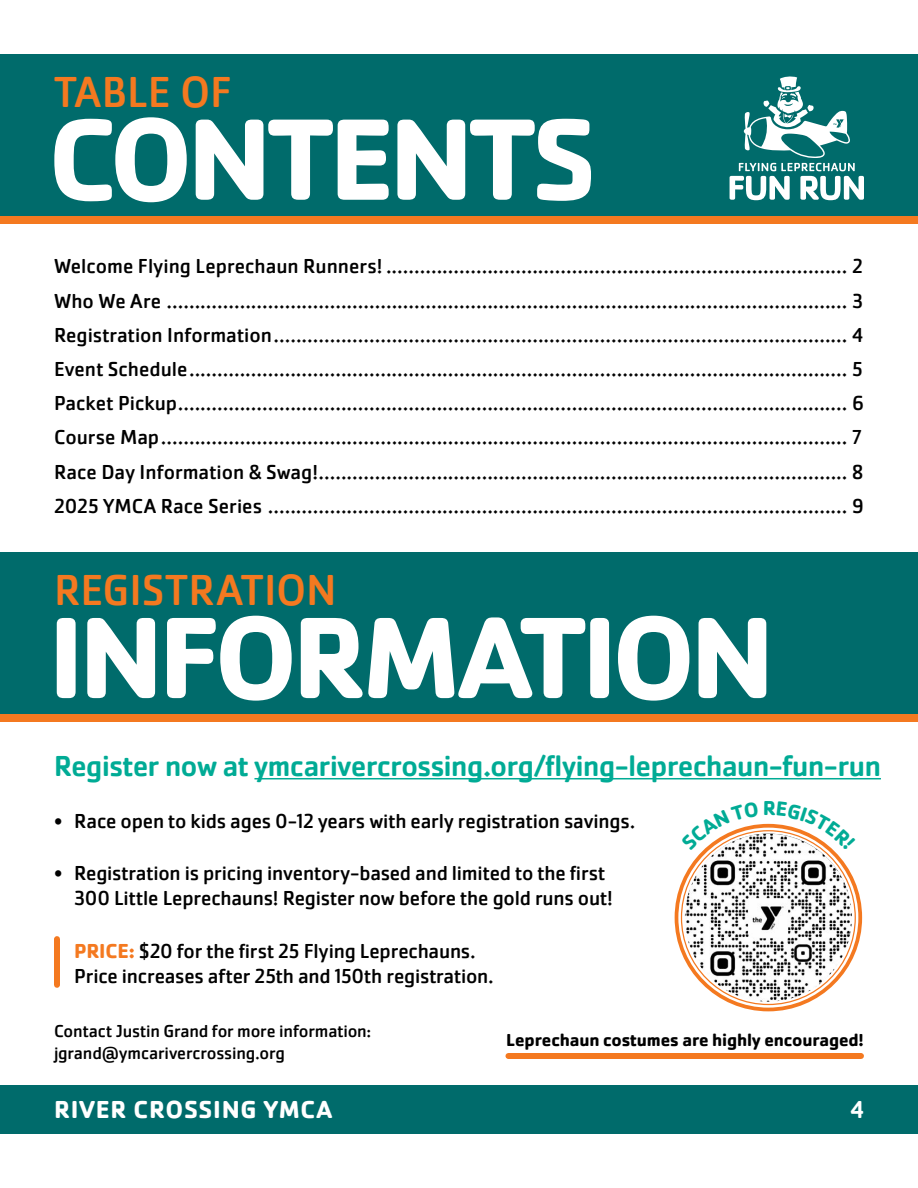
<style>
.page{position:relative;width:918px;height:1188px;background:#fff}
.page>*{position:absolute;margin:0;border:0;box-sizing:border-box;transform-origin:0 0}
.t1{font:700 120px "Cachet Pro";letter-spacing:-.05em;color:#fff}
.t2{font:45px "Cachet Pro";letter-spacing:-.005em;color:#f47920}
.t3{font:500 30px "Cachet Pro";letter-spacing:-.01em;color:#00ab95}
.t4{font:700 25.5px "Cachet Pro";letter-spacing:.03em;color:#fff}
.t5{font:500 25.5px "Cachet Pro";color:#fff}
.t6{font:21px/34.2px "Cachet Pro";letter-spacing:-.01em;color:#000}
.t7{font:18px/22.5px "Cachet Pro";letter-spacing:-.01em;color:#000}
.t8{font:700 18px "Cachet Pro";letter-spacing:-.005em;color:#000}
.s1{font-weight:700;color:#f47920}
</style>
<div class="page">
<div style="left:0;top:54px;width:918px;height:169px;background:#006b6b"></div>
<div style="left:0;top:1085px;width:918px;height:49px;background:#006b6b"></div>
<div style="left:0;top:216px;width:918px;height:8px;background:#f47920"></div>
<svg style="left:730px;top:76px;width:134px;height:124px"></svg>
<div style="left:0;top:552px;width:918px;height:165px;background:#006b6b"></div>
<div style="left:0;top:714px;width:918px;height:8px;background:#f47920"></div>
<hr style="left:254px;top:778px;width:627px;height:1px;background:#00ab95">
<img style="left:680px;top:851px;width:171px;height:150px">
<div style="left:676px;top:825px;width:185px;height:186px;border:9px solid #fff;border-radius:88px"></div>
<div style="left:54px;top:939px;width:6px;height:46px;background:#f47920"></div>
<div style="left:508px;top:1053px;width:353px;height:6px;background:#f47920"></div>
<svg style="left:702px;top:823px;width:133px;height:28px"></svg>
<h2 class="t2" style="left:54px;top:66px;width:180px">TABLE OF</h2>
<h1 class="t1" style="left:48px;top:85px;width:550px">CONTENTS</h1>
<p class="t6" style="left:54px;top:250px;width:811px;text-align:justify">Welcome Flying Leprechaun Runners! .................................................................................. 2<br>Who We Are ......................................................................................................................... 3<br>Registration Information...................................................................................................... 4<br>Event Schedule..................................................................................................................... 5<br>Packet Pickup....................................................................................................................... 6<br>Course Map.......................................................................................................................... 7<br>Race Day Information &amp; Swag!.............................................................................................. 8<br>2025 YMCA Race Series ....................................................................................................... 9</p>
<h2 class="t2" style="left:54px;top:564px;width:284px">REGISTRATION</h2>
<h1 class="t1" style="left:48px;top:583px;width:729px">INFORMATION</h1>
<h3 class="t3" style="left:54px;top:748px;width:828px">Register now at ymcarivercrossing.org/flying-leprechaun-fun-run</h3>
<p class="t6" style="left:54px;top:804px;width:583px">• Race open to kids ages 0-12 years with early registration savings.</p>
<p class="t6" style="left:74px;top:861px;width:540px;line-height:25.2px;text-indent:-20px">• Registration is pricing inventory-based and limited to the first<br>300 Little Leprechauns! Register now before the gold runs out!</p>
<p class="t6" style="left:74px;top:938px;width:421px;line-height:25.2px"><span class="s1">PRICE:</span> $20 for the first 25 Flying Leprechauns.<br>Price increases after 25th and 150th registration.</p>
<p class="t7" style="left:54px;top:1020px;width:319px">Contact Justin Grand for more information: jgrand@ymcarivercrossing.org</p>
<p class="t8" style="left:506px;top:1029px;width:359px">Leprechaun costumes are highly encouraged!</p>
<p class="t4" style="left:54px;top:1094px;width:280px">RIVER CROSSING YMCA</p>
<p class="t5" style="left:851px;top:1095px;width:15px">4</p>
</div>
